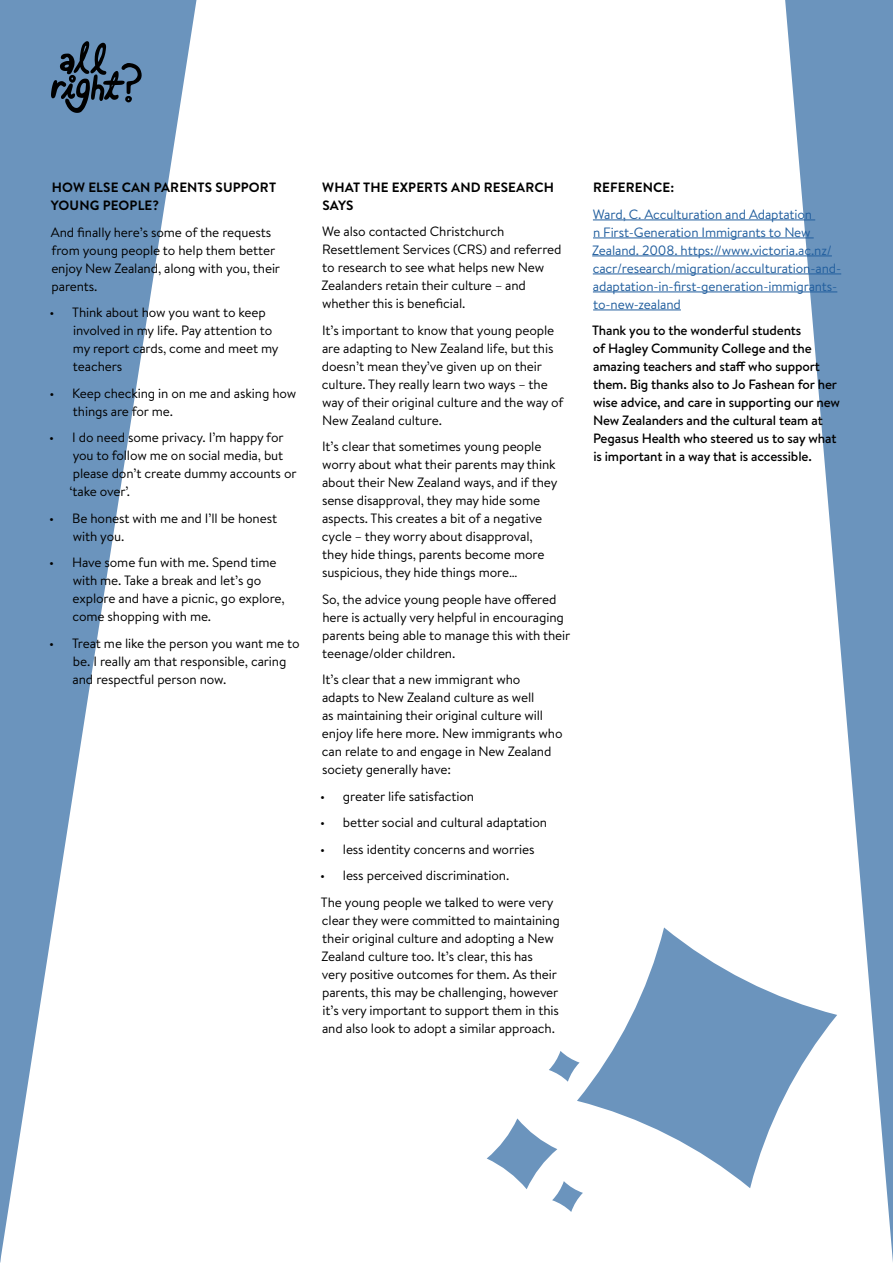
<style>
.page{position:relative;width:893px;height:1263px;background:#fff}
.page>*{position:absolute;margin:0;border:0;box-sizing:border-box;transform-origin:0 0}
.t1{font:13.5px/18px "Brandon Text";letter-spacing:-.01em;color:#000}
.t2{font:500 13.5px/18px "Brandon Text";letter-spacing:-.01em;color:#000}
.t3{font:13.5px/18px "Brandon Text";letter-spacing:-.01em;color:#215e9e}
.t4{font:700 13.5px/18px "Brandon Text";letter-spacing:.01em;color:#000}
</style>
<div class="page">
<svg style="left:577px;top:927px;width:260px;height:261px;fill:#6b94bd"></svg>
<svg style="left:785px;top:0;width:108px;height:1251px;fill:#6b94bd"></svg>
<svg style="left:0;top:0;width:196px;height:1263px"></svg>
<hr style="left:892px;top:900px;width:1px;height:363px;background:#6b94bd">
<svg style="left:51px;top:41px;width:91px;height:72px;background:#4c6a87"></svg>
<svg style="left:487px;top:1118px;width:70px;height:71px;fill:#7199c0"></svg>
<svg style="left:549px;top:1051px;width:31px;height:31px"></svg>
<svg style="left:552px;top:1181px;width:31px;height:31px"></svg>
<hr style="left:593px;top:220px;width:222px;height:1px;background:#215e9e">
<hr style="left:593px;top:238px;width:221px;height:1px;background:#215e9e">
<hr style="left:592px;top:256px;width:240px;height:1px;background:#215e9e">
<hr style="left:593px;top:274px;width:248px;height:1px;background:#215e9e">
<hr style="left:593px;top:292px;width:244px;height:1px;background:#215e9e">
<hr style="left:593px;top:310px;width:88px;height:1px;background:#215e9e">
<p class="t4" style="left:51px;top:178px;width:227px">HOW ELSE CAN PARENTS SUPPORT<br>YOUNG PEOPLE?</p>
<p class="t1" style="left:51px;top:222px;width:231px">And finally here’s some of the requests from young people to help them better enjoy New Zealand, along with you, their parents.</p>
<p class="t1" style="left:73px;top:303px;width:207px;text-indent:-23px">• Think about how you want to keep involved in my life. Pay attention to my report cards, come and meet my teachers</p>
<p class="t1" style="left:73px;top:383px;width:225px;text-indent:-24px">• Keep checking in on me and asking how things are for me.</p>
<p class="t1" style="left:69px;top:428px;width:229px;text-indent:-20px">• I do need some privacy. I’m happy for you to follow me on social media, but please don’t create dummy accounts or ‘take over’.</p>
<p class="t1" style="left:73px;top:508px;width:206px;text-indent:-23px">• Be honest with me and I’ll be honest with you.</p>
<p class="t1" style="left:73px;top:553px;width:214px;text-indent:-23px">• Have some fun with me. Spend time with me. Take a break and let’s go explore and have a picnic, go explore, come shopping with me.</p>
<p class="t1" style="left:73px;top:633px;width:228px;text-indent:-23px">• Treat me like the person you want me to be. I really am that responsible, caring and respectful person now.</p>
<p class="t4" style="left:322px;top:178px;width:233px">WHAT THE EXPERTS AND RESEARCH<br>SAYS</p>
<p class="t1" style="left:321px;top:222px;width:242px">We also contacted Christchurch Resettlement Services (CRS) and referred to research to see what helps new New Zealanders retain their culture – and whether this is beneficial.</p>
<p class="t1" style="left:322px;top:321px;width:243px">It’s important to know that young people are adapting to New Zealand life, but this doesn’t mean they’ve given up on their culture. They really learn two ways – the way of their original culture and the way of New Zealand culture.</p>
<p class="t1" style="left:322px;top:437px;width:237px">It’s clear that sometimes young people worry about what their parents may think about their New Zealand ways, and if they sense disapproval, they may hide some aspects. This creates a bit of a negative cycle – they worry about disapproval, they hide things, parents become more suspicious, they hide things more…</p>
<p class="t1" style="left:322px;top:590px;width:250px">So, the advice young people have offered here is actually very helpful in encouraging parents being able to manage this with their teenage/older children.</p>
<p class="t1" style="left:322px;top:670px;width:242px">It’s clear that a new immigrant who<br>adapts to New Zealand culture as well<br>as maintaining their original culture will enjoy life here more. New immigrants who can relate to and engage in New Zealand society generally have:</p>
<p class="t1" style="left:320px;top:787px;width:156px">• greater life satisfaction</p>
<p class="t1" style="left:320px;top:813px;width:229px">• better social and cultural adaptation</p>
<p class="t1" style="left:320px;top:840px;width:216px">• less identity concerns and worries</p>
<p class="t1" style="left:320px;top:862px;width:235px;line-height:26.5px">• less perceived discrimination.<br>The young people we talked to were very</p>
<p class="t1" style="left:321px;top:911px;width:240px">clear they were committed to maintaining their original culture and adopting a New Zealand culture too. It’s clear, this has very positive outcomes for them. As their parents, this may be challenging, however it’s very important to support them in this and also look to adopt a similar approach.</p>
<p class="t4" style="left:593px;top:178px;width:82px">REFERENCE:</p>
<p class="t3" style="left:592px;top:204px;width:251px">Ward, C. Acculturation and Adaptation<br>n First-Generation Immigrants to New Zealand. 2008. https://www.victoria.ac.nz/ cacr/research/migration/acculturation-and&shy;adaptation-in-first-generation-immigrants&shy;to-new-zealand</p>
<p class="t2" style="left:592px;top:321px;width:250px">Thank you to the wonderful students<br>of Hagley Community College and the amazing teachers and staff who support them. Big thanks also to Jo Fashean for her wise advice, and care in supporting our new New Zealanders and the cultural team at Pegasus Health who steered us to say what is important in a way that is accessible.</p>
</div>
